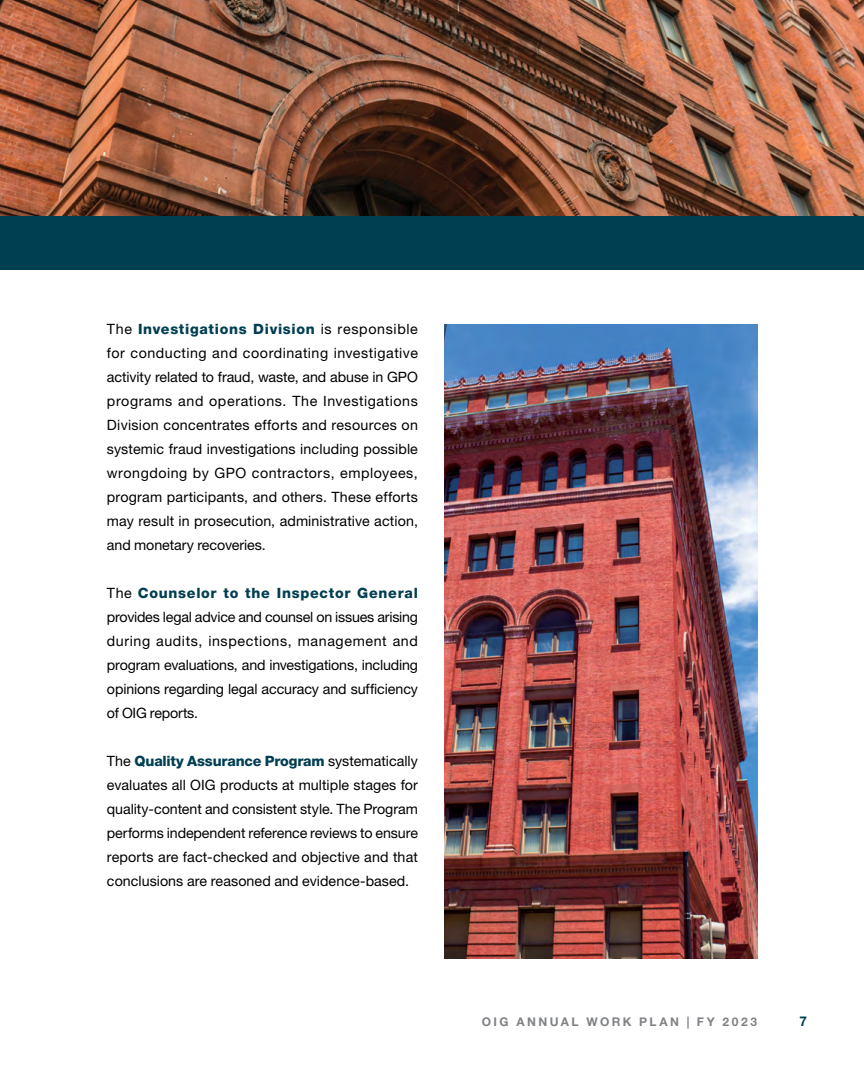
<style>
.page{position:relative;width:864px;height:1080px;background:#fff}
.page>*{position:absolute;margin:0;border:0;box-sizing:border-box;transform-origin:0 0}
.t1{font:14.25px/24px "Helvetica Neue LT Std";color:#000;text-align:justify}
.t2{font:700 13.5px "Helvetica Neue LT Std";color:#003e51}
.t3{font:700 12px "Helvetica Neue LT Std";letter-spacing:.205em;color:#808285}
.s1{font-weight:800;color:#003e51}
</style>
<div class="page">
<img style="left:1px;top:0;width:863px;height:216px">
<img style="left:445px;top:324px;width:312px;height:634px">
<img style="left:0;top:0;width:1px;height:230px">
<div style="left:0;top:216px;width:864px;height:54px;background:#003e51"></div>
<p class="t1" style="left:107px;top:317px;width:313px">The <span class="s1">Investigations Division</span> is responsible for conducting and coordinating investigative activity related to fraud, waste, and abuse in GPO programs and operations. The Investigations Division concentrates efforts and resources on systemic fraud investigations including possible wrongdoing by GPO contractors, employees, program participants, and others. These efforts may result in prosecution, administrative action, and monetary recoveries.</p>
<p class="t1" style="left:107px;top:581px;width:313px">The <span class="s1">Counselor to the Inspector General </span>provides legal advice and counsel on issues arising during audits, inspections, management and program evaluations, and investigations, including opinions regarding legal accuracy and sufficiency of OIG reports.</p>
<p class="t1" style="left:107px;top:749px;width:313px">The <span class="s1">Quality Assurance Program</span> systematically evaluates all OIG products at multiple stages for quality-content and consistent style. The Program performs independent reference reviews to ensure reports are fact-checked and objective and that conclusions are reasoned and evidence-based.</p>
<p class="t3" style="left:482px;top:1015px;width:277px">OIG ANNUAL WORK PLAN | FY 2023</p>
<p class="t2" style="left:800px;top:1013px;width:9px">7</p>
</div>
